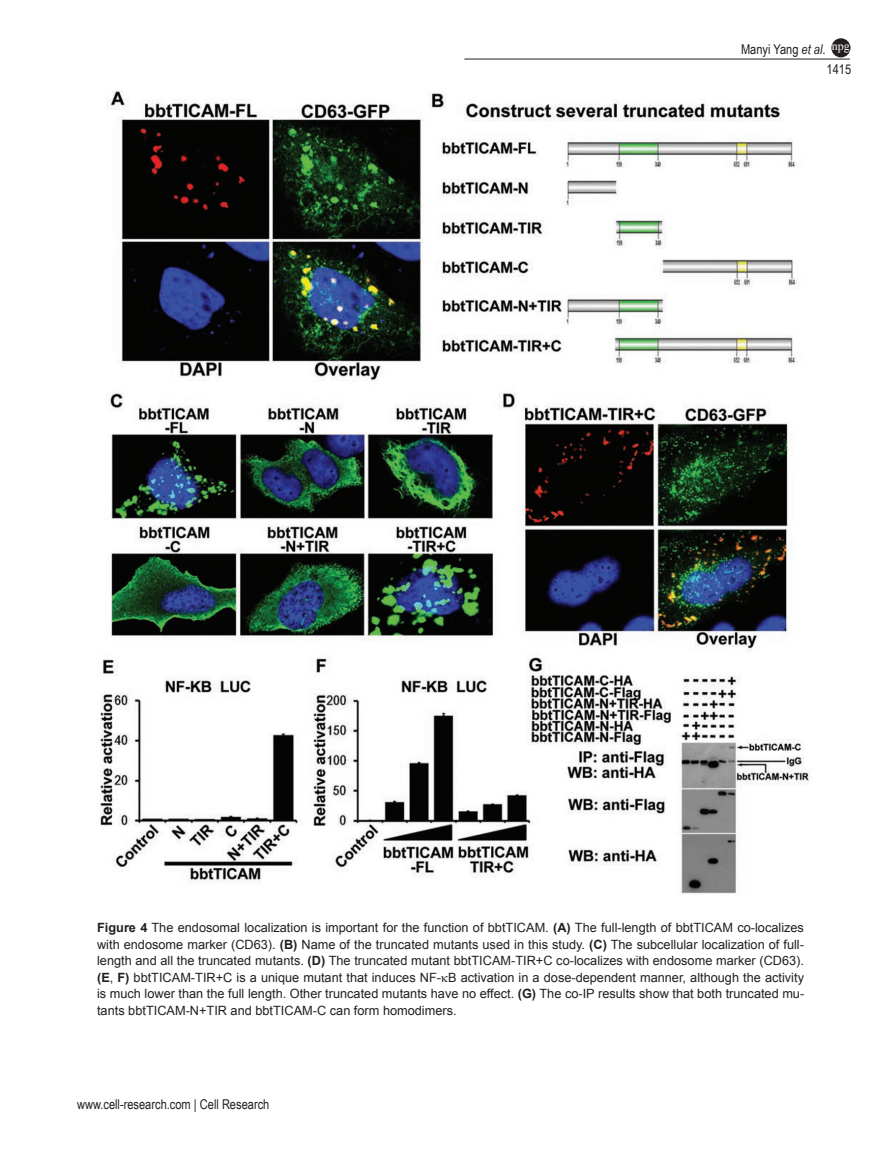
<style>
.page{position:relative;width:893px;height:1170px;background:#fff}
.page>*{position:absolute;margin:0;border:0;box-sizing:border-box;transform-origin:0 0}
.t1{font:13.5px "Arial Narrow";color:#231f20}
.t2{font:12.75px/16.5px "Arial";color:#231f20;text-align:justify}
.t3{font:12px "Times New Roman PSMT2";color:#fff}
.s1{font-style:italic}
.s2{font-weight:700}
</style>
<div class="page">
<hr style="left:464px;top:59px;width:386px;height:1px;background:#231f20">
<div style="left:832px;top:39px;width:18px;height:18px;background:#231f20;border-radius:50%"></div>
<div style="left:831px;top:38px;width:19px;height:19px;border:2px solid #231f20;border-radius:50%"></div>
<img style="left:100px;top:90px;width:710px;height:804px">
<p class="t3" style="left:832px;top:38px;width:19px">npg</p>
<p class="t1" style="left:741px;top:40px;width:86px">Manyi Yang <span class="s1">et al</span>.</p>
<p class="t1" style="left:826px;top:59px;width:26px">1415</p>
<p class="t2" style="left:97px;top:919px;width:709px"><span class="s2">Figure 4</span> The endosomal localization is important for the function of bbtTICAM. <span class="s2">(A)</span> The full-length of bbtTICAM co-localizes with endosome marker (CD63). <span class="s2">(B)</span> Name of the truncated mutants used in this study. <span class="s2">(C)</span> The subcellular localization of full&shy;length and all the truncated mutants. <span class="s2">(D)</span> The truncated mutant bbtTICAM-TIR+C co-localizes with endosome marker (CD63). <span class="s2">(E</span>, <span class="s2">F)</span> bbtTICAM-TIR+C is a unique mutant that induces NF- B activation in a dose-dependent manner, although the activity is much lower than the full length. Other truncated mutants have no effect. <span class="s2">(G)</span> The co-IP results show that both truncated mu&shy;tants bbtTICAM-N+TIR and bbtTICAM-C can form homodimers.</p>
<p class="t1" style="left:77px;top:1094px;width:194px">www.cell-research.com | Cell Research</p>
</div>
